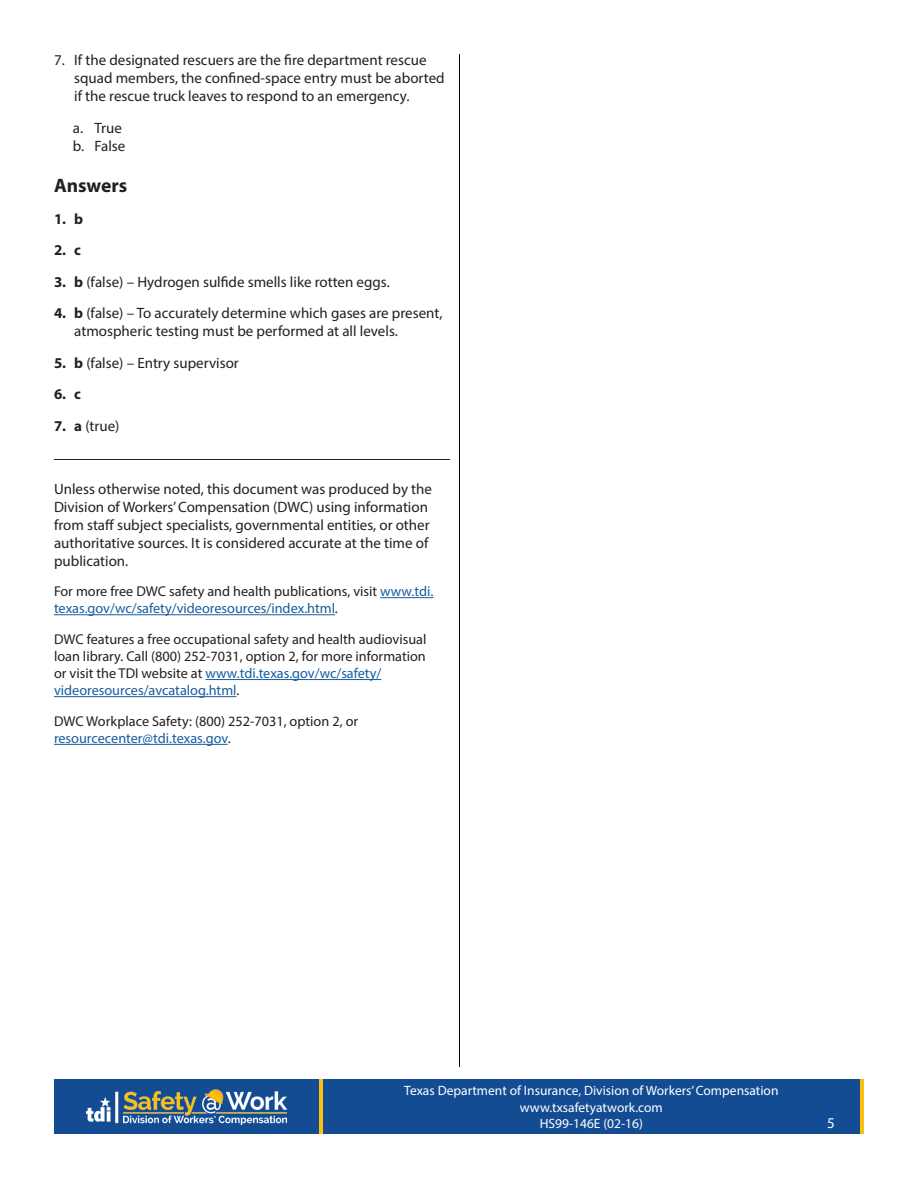
<style>
.page{position:relative;width:918px;height:1188px;background:#fff}
.page>*{position:absolute;margin:0;border:0;box-sizing:border-box;transform-origin:0 0}
.t1{font:700 19.5px "Myriad Pro";color:#231f20}
.t2{font:15px/18px "Myriad Pro";color:#231f20}
.t3{font:700 15px "Myriad Pro";color:#231f20}
.t4{font:15px "Myriad Pro";color:#fff}
.t5{font:14.25px/17.1px "Myriad Pro";color:#231f20}
.t6{font:14.25px/17.1px "Myriad Pro";color:#175d9e}
.t7{font:13.5px/16.5px "Myriad Pro";color:#fff;text-align:center}
.s1{font-weight:700}
.s2{color:#231f20}
.s3{color:#175d9e}
</style>
<div class="page">
<div style="left:54px;top:1080px;width:810px;height:54px;background:#144c94"></div>
<hr style="left:319px;top:1080px;width:4px;height:54px;background:#fdc011">
<hr style="left:860px;top:1080px;width:4px;height:54px;background:#fdc011">
<hr style="left:54px;top:459px;width:396px;height:1px;background:#231f20">
<hr style="left:380px;top:597px;width:53px;height:1px;background:#175d9e">
<hr style="left:54px;top:614px;width:281px;height:1px;background:#175d9e">
<hr style="left:206px;top:679px;width:175px;height:1px;background:#175d9e">
<hr style="left:54px;top:696px;width:182px;height:1px;background:#175d9e">
<hr style="left:54px;top:744px;width:174px;height:1px;background:#175d9e">
<hr style="left:459px;top:54px;width:1px;height:1012px;background:#040503">
<img style="left:87px;top:1089px;width:199px;height:36px">
<p class="t2" style="left:74px;top:51px;width:372px;text-indent:-20px">7. If the designated rescuers are the fire department rescue squad members, the confined-space entry must be aborted if the rescue truck leaves to respond to an emergency.</p>
<p class="t2" style="left:73px;top:118px;width:54px">a. True b. False</p>
<h2 class="t1" style="left:54px;top:173px;width:75px">Answers</h2>
<p class="t3" style="left:54px;top:209px;width:31px">1. b</p>
<p class="t3" style="left:54px;top:240px;width:29px">2. c</p>
<p class="t2" style="left:54px;top:272px;width:337px"><span class="s1">3. b</span> (false) – Hydrogen sulfide smells like rotten eggs.</p>
<p class="t2" style="left:74px;top:304px;width:370px;text-indent:-20px"><span class="s1">4. b</span> (false) – To accurately determine which gases are present, atmospheric testing must be performed at all levels.</p>
<p class="t2" style="left:54px;top:353px;width:186px"><span class="s1">5. b</span> (false) – Entry supervisor</p>
<p class="t3" style="left:54px;top:384px;width:29px">6. c</p>
<p class="t2" style="left:54px;top:416px;width:67px"><span class="s1">7. a</span> (true)</p>
<p class="t2" style="left:54px;top:479px;width:380px">Unless otherwise noted, this document was produced by the Division of Workers’ Compensation (DWC) using information from staff subject specialists, governmental entities, or other authoritative sources. It is considered accurate at the time of publication.</p>
<p class="t6" style="left:54px;top:583px;width:381px"><span class="s2">For more free DWC safety and health publications, visit</span> www.tdi. texas.gov/wc/safety/videoresources/index.html<span class="s2">.</span></p>
<p class="t5" style="left:54px;top:630px;width:374px">DWC features a free occupational safety and health audiovisual loan library. Call (800) 252-7031, option 2, for more information or visit the TDI website at <span class="s3">www.tdi.texas.gov/wc/safety/ videoresources/avcatalog.html</span>.</p>
<p class="t5" style="left:54px;top:712px;width:306px">DWC Workplace Safety: (800) 252-7031, option 2, or <span class="s3">resourcecenter@tdi.texas.gov</span>.</p>
<p class="t7" style="left:404px;top:1083px;width:376px">Texas Department of Insurance, Division of Workers’ Compensation www.txsafetyatwork.com<br>HS99-146E (02-16)</p>
<p class="t4" style="left:827px;top:1114px;width:9px">5</p>
</div>
